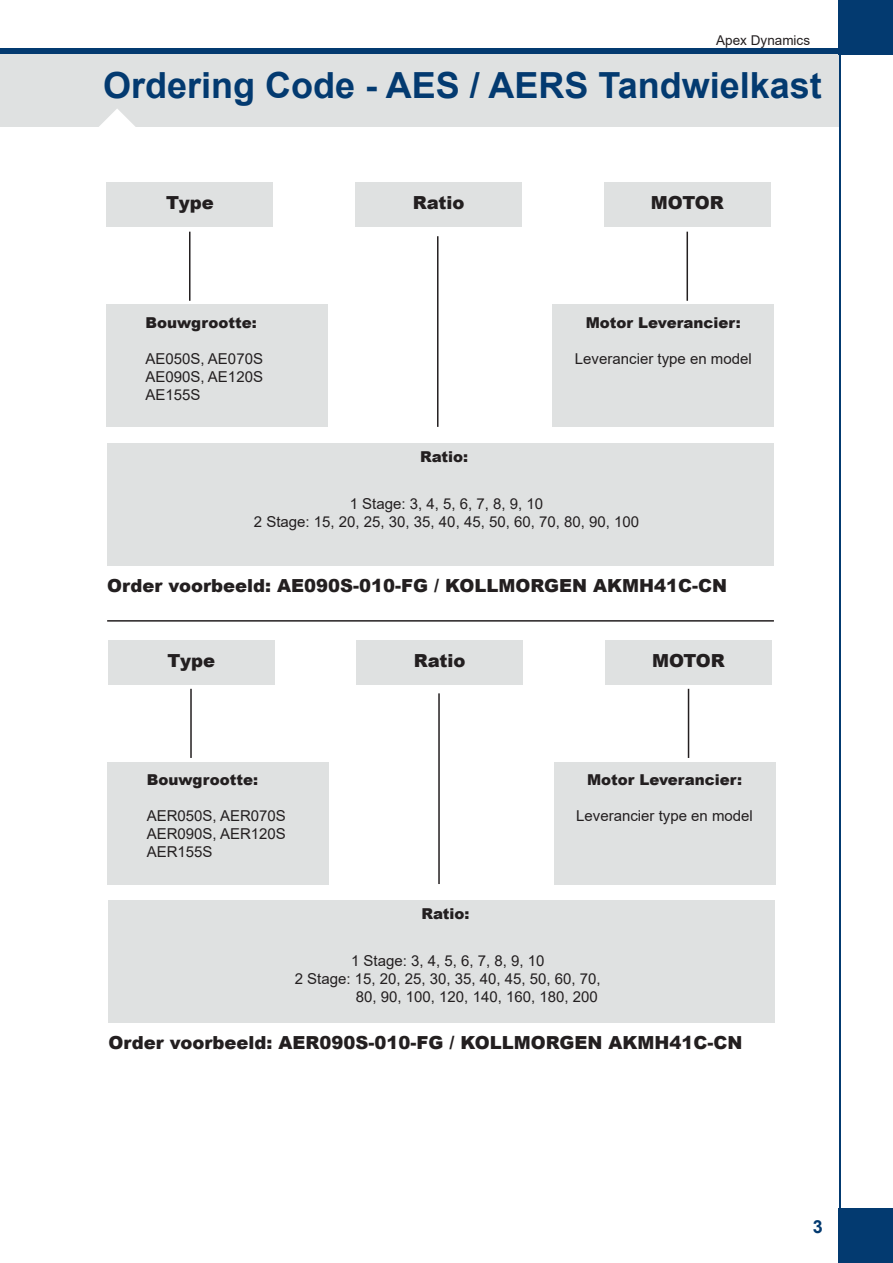
<style>
.page{position:relative;width:893px;height:1263px;background:#fff}
.page>*{position:absolute;margin:0;border:0;box-sizing:border-box;transform-origin:0 0}
.t1{font:700 36px "Arial";color:#033a70}
.t2{font:900 18px "Arial";color:#231f20}
.t3{font:700 18px "Arial";color:#033a70}
.t4{font:15px/18px "Arial";color:#231f20;text-align:justify}
.t5{font:900 15px "Arial";color:#231f20}
.t6{font:13.5px "Arial";color:#231f20}
</style>
<div class="page">
<div style="left:0;top:54px;width:840px;height:72px;background:#dfe1e1"></div>
<svg style="left:96px;top:109px;width:42px;height:18px"></svg>
<div style="left:106px;top:183px;width:167px;height:44px;background:#dfe1e1"></div>
<div style="left:355px;top:183px;width:167px;height:44px;background:#dfe1e1"></div>
<div style="left:604px;top:183px;width:167px;height:44px;background:#dfe1e1"></div>
<div style="left:106px;top:305px;width:221px;height:122px;background:#dfe1e1"></div>
<hr style="left:189px;top:232px;width:1px;height:69px;background:#231f20">
<div style="left:107px;top:444px;width:667px;height:122px;background:#dfe1e1"></div>
<hr style="left:437px;top:236px;width:1px;height:191px;background:#231f20">
<hr style="left:686px;top:232px;width:2px;height:69px;background:#231f20">
<div style="left:553px;top:305px;width:221px;height:122px;background:#dfe1e1"></div>
<div style="left:108px;top:640px;width:166px;height:44px;background:#dfe1e1"></div>
<div style="left:356px;top:640px;width:167px;height:44px;background:#dfe1e1"></div>
<div style="left:605px;top:640px;width:167px;height:44px;background:#dfe1e1"></div>
<div style="left:108px;top:762px;width:221px;height:122px;background:#dfe1e1"></div>
<hr style="left:190px;top:689px;width:2px;height:69px;background:#231f20">
<div style="left:108px;top:901px;width:667px;height:122px;background:#dfe1e1"></div>
<hr style="left:438px;top:693px;width:2px;height:191px;background:#231f20">
<hr style="left:688px;top:689px;width:1px;height:69px;background:#231f20">
<div style="left:554px;top:762px;width:221px;height:122px;background:#dfe1e1"></div>
<hr style="left:107px;top:620px;width:667px;height:2px;background:#231f20">
<hr style="left:839px;top:9px;width:2px;height:1210px;background:#033a70">
<div style="left:0;top:49px;width:839px;height:5px;background:#033a70"></div>
<div style="left:839px;top:1209px;width:54px;height:54px;background:#033a70"></div>
<div style="left:839px;top:0;width:54px;height:54px;background:#033a70"></div>
<p class="t6" style="left:716px;top:31px;width:95px">Apex Dynamics</p>
<h1 class="t1" style="left:103px;top:60px;width:720px">Ordering Code - AES / AERS Tandwielkast</h1>
<p class="t2" style="left:166px;top:190px;width:49px">Type</p>
<p class="t2" style="left:413px;top:190px;width:53px">Ratio</p>
<p class="t2" style="left:651px;top:190px;width:74px">MOTOR</p>
<p class="t5" style="left:145px;top:312px;width:113px">Bouwgrootte:</p>
<p class="t4" style="left:145px;top:349px;width:119px">AE050S, AE070S AE090S, AE120S AE155S</p>
<p class="t5" style="left:586px;top:312px;width:157px">Motor Leverancier:</p>
<p class="t4" style="left:575px;top:349px;width:178px">Leverancier type en model</p>
<p class="t5" style="left:420px;top:446px;width:50px">Ratio:</p>
<p class="t4" style="left:254px;top:495px;width:387px;text-align:center">1 Stage: 3, 4, 5, 6, 7, 8, 9, 10<br>2 Stage: 15, 20, 25, 30, 35, 40, 45, 50, 60, 70, 80, 90, 100</p>
<p class="t2" style="left:107px;top:573px;width:622px">Order voorbeeld: AE090S-010-FG / KOLLMORGEN AKMH41C-CN</p>
<p class="t2" style="left:167px;top:647px;width:49px">Type</p>
<p class="t2" style="left:414px;top:647px;width:53px">Ratio</p>
<p class="t2" style="left:652px;top:647px;width:74px">MOTOR</p>
<p class="t5" style="left:147px;top:769px;width:113px">Bouwgrootte:</p>
<p class="t4" style="left:147px;top:806px;width:141px">AER050S, AER070S AER090S, AER120S AER155S</p>
<p class="t5" style="left:587px;top:769px;width:157px">Motor Leverancier:</p>
<p class="t4" style="left:576px;top:806px;width:178px">Leverancier type en model</p>
<p class="t5" style="left:421px;top:903px;width:50px">Ratio:</p>
<p class="t4" style="left:351px;top:952px;width:195px">1 Stage: 3, 4, 5, 6, 7, 8, 9, 10</p>
<p class="t4" style="left:295px;top:970px;width:308px">2 Stage: 15, 20, 25, 30, 35, 40, 45, 50, 60, 70,</p>
<p class="t4" style="left:356px;top:988px;width:243px">80, 90, 100, 120, 140, 160, 180, 200</p>
<p class="t2" style="left:108px;top:1030px;width:636px">Order voorbeeld: AER090S-010-FG / KOLLMORGEN AKMH41C-CN</p>
<p class="t3" style="left:813px;top:1213px;width:12px">3</p>
</div>
